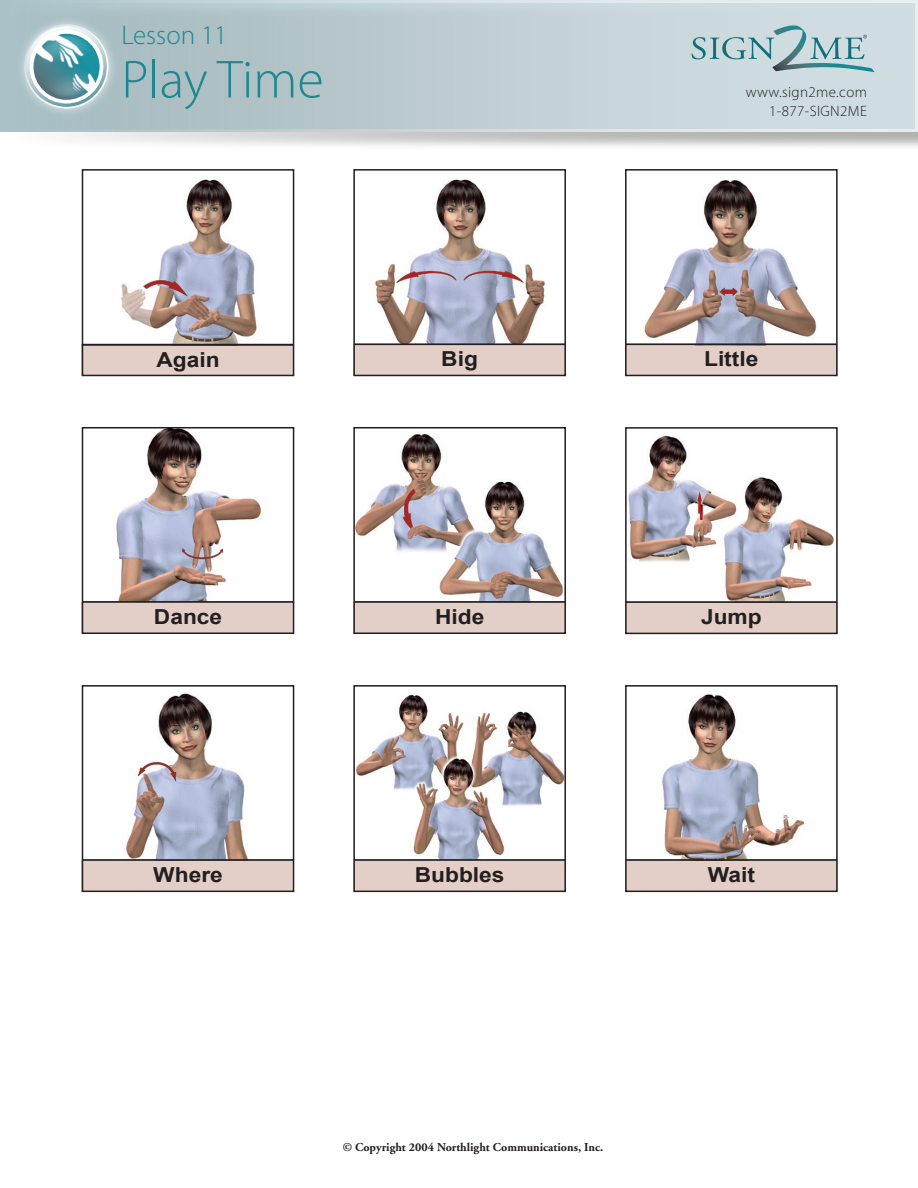
<style>
.page{position:relative;width:918px;height:1188px;background:#fff}
.page>*{position:absolute;margin:0;border:0;box-sizing:border-box;transform-origin:0 0}
.t1{font:300 54px "Myriad Pro";letter-spacing:-.005em;color:#1d888f}
.t2{font:300 27px "Myriad Pro";color:#1d888f}
.t3{font:700 20.7px "Arial";color:#231f20;scale:1.1 1}
.t4{font:300 15px "Myriad Pro";letter-spacing:.025em;color:#231f20}
.t5{font:700 12px "Adobe Garamond";color:#231f20}
</style>
<div class="page">
<div style="left:2px;top:2px;width:916px;height:149px;background:#231f20;opacity:.35"></div>
<div style="left:0;top:0;width:918px;height:132px;background:linear-gradient(to right,#a6bbc0,#d6e1e3);border:3px solid #e7eef0"></div>
<svg style="left:692px;top:26px;width:182px;height:46px;background:#aec8cc"></svg>
<div style="left:14px;top:14px;width:103px;height:103px;background:#fff;opacity:.75"></div>
<div style="left:26px;top:26px;width:81px;height:81px;border:4px solid #fff;border-radius:50%"></div>
<div style="left:24px;top:24px;width:85px;height:85px;border:2px solid #fff;border-radius:50%"></div>
<svg style="left:32px;top:32px;width:70px;height:70px"></svg>
<img style="left:356px;top:433px;width:207px;height:168px">
<div style="left:353px;top:602px;width:213px;height:32px;background:#e3cfc7"></div>
<div style="left:353px;top:427px;width:213px;height:207px;border:2px solid #231f20"></div>
<hr style="left:354px;top:601px;width:211px;height:2px;background:#231f20">
<img style="left:375px;top:179px;width:170px;height:164px">
<div style="left:353px;top:344px;width:213px;height:32px;background:#e3cfc7"></div>
<div style="left:353px;top:169px;width:213px;height:207px;border:2px solid #231f20"></div>
<hr style="left:354px;top:343px;width:211px;height:2px;background:#231f20">
<img style="left:628px;top:435px;width:206px;height:166px">
<div style="left:625px;top:602px;width:212px;height:32px;background:#e3cfc7"></div>
<div style="left:625px;top:427px;width:213px;height:207px;border:2px solid #231f20"></div>
<hr style="left:626px;top:601px;width:211px;height:2px;background:#231f20">
<img style="left:644px;top:180px;width:173px;height:163px">
<div style="left:625px;top:344px;width:212px;height:32px;background:#e3cfc7"></div>
<div style="left:625px;top:169px;width:213px;height:207px;border:2px solid #231f20"></div>
<hr style="left:626px;top:343px;width:211px;height:2px;background:#231f20">
<img style="left:106px;top:179px;width:161px;height:165px">
<div style="left:82px;top:344px;width:212px;height:32px;background:#e3cfc7"></div>
<hr style="left:82px;top:344px;width:211px;height:2px;background:#231f20">
<div style="left:82px;top:169px;width:212px;height:207px;border:2px solid #231f20"></div>
<img style="left:116px;top:430px;width:145px;height:171px">
<div style="left:82px;top:602px;width:212px;height:32px;background:#e3cfc7"></div>
<div style="left:82px;top:427px;width:212px;height:207px;border:2px solid #231f20"></div>
<hr style="left:82px;top:601px;width:212px;height:2px;background:#231f20">
<img style="left:126px;top:693px;width:123px;height:166px">
<div style="left:82px;top:860px;width:212px;height:32px;background:#e3cfc7"></div>
<div style="left:82px;top:685px;width:212px;height:207px;border:2px solid #231f20"></div>
<hr style="left:82px;top:859px;width:212px;height:2px;background:#231f20">
<img style="left:356px;top:694px;width:207px;height:165px">
<div style="left:353px;top:860px;width:213px;height:32px;background:#e3cfc7"></div>
<div style="left:353px;top:685px;width:213px;height:207px;border:2px solid #231f20"></div>
<hr style="left:354px;top:859px;width:211px;height:2px;background:#231f20">
<img style="left:662px;top:694px;width:143px;height:165px">
<div style="left:625px;top:860px;width:212px;height:32px;background:#e3cfc7"></div>
<div style="left:625px;top:685px;width:213px;height:207px;border:2px solid #231f20"></div>
<hr style="left:626px;top:859px;width:211px;height:2px;background:#231f20">
<p class="t2" style="left:122px;top:20px;width:107px">Lesson 11</p>
<p class="t1" style="left:122px;top:50px;width:204px">Play Time</p>
<p class="t4" style="left:746px;top:84px;width:123px">www.sign2me.com</p>
<p class="t4" style="left:769px;top:103px;width:99px">1-877-SIGN2ME</p>
<p class="t3" style="left:156px;top:346px;width:59px">Again</p>
<p class="t3" style="left:704px;top:346px;width:51px">Little</p>
<p class="t3" style="left:441px;top:346px;width:35px">Big</p>
<p class="t3" style="left:154px;top:603px;width:64px">Dance</p>
<p class="t3" style="left:435px;top:603px;width:46px">Hide</p>
<p class="t3" style="left:701px;top:603px;width:57px">Jump</p>
<p class="t3" style="left:153px;top:861px;width:65px">Where</p>
<p class="t3" style="left:415px;top:861px;width:83px">Bubbles</p>
<p class="t3" style="left:708px;top:861px;width:44px">Wait</p>
<p class="t5" style="left:343px;top:1141px;width:262px">© Copyright 2004 Northlight Communications, Inc.</p>
</div>
